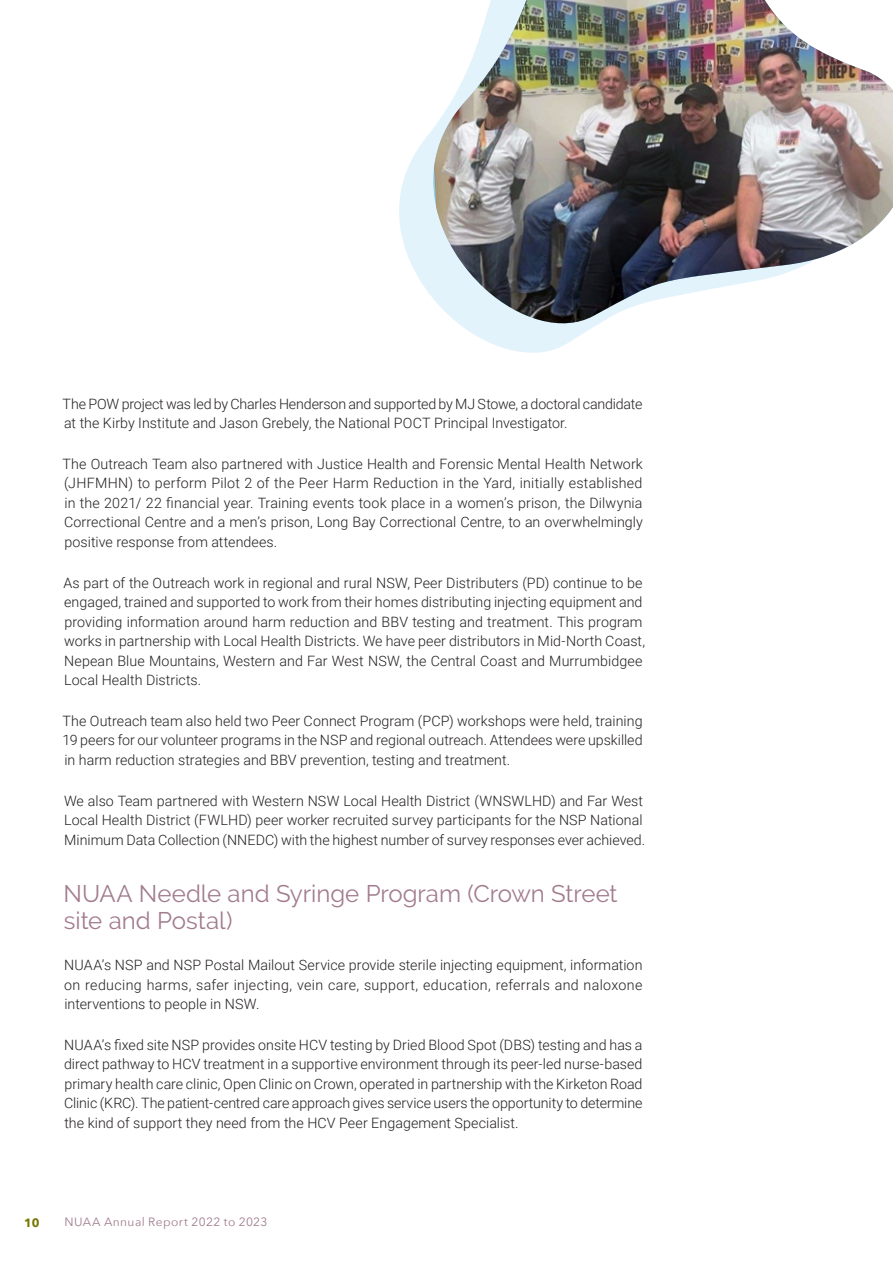
<style>
.page{position:relative;width:893px;height:1263px;background:#fff}
.page>*{position:absolute;margin:0;border:0;box-sizing:border-box;transform-origin:0 0}
.t1{font:24px/27px "Raleway";color:#a27c8e}
.Body_text{font:300 14.25px/19.5px "Roboto";letter-spacing:.005em;color:#231f20;text-align:justify}
.t2{font:12px "Avenir Next";letter-spacing:.03em;color:#a07b8d}
.t3{font:700 12px "Avenir Next";color:#797701}
</style>
<div class="page">
<svg style="left:399px;top:171px;width:184px;height:182px"></svg>
<svg style="left:407px;top:128px;width:27px;height:205px;fill:#e2f3fb"></svg>
<img style="left:434px;top:0;width:459px;height:333px">
<p class="Body_text" style="left:63px;top:393px;width:581px">The POW project was led by Charles Henderson and supported by MJ Stowe, a doctoral candidate at the Kirby Institute and Jason Grebely, the National POCT Principal Investigator.</p>
<p class="Body_text" style="left:63px;top:454px;width:582px">The Outreach Team also partnered with Justice Health and Forensic Mental Health Network (JHFMHN) to perform Pilot 2 of the Peer Harm Reduction in the Yard, initially established in the 2021/ 22 financial year. Training events took place in a women’s prison, the Dilwynia Correctional Centre and a men’s prison, Long Bay Correctional Centre, to an overwhelmingly positive response from attendees.</p>
<p class="Body_text" style="left:63px;top:572px;width:583px;text-align:left">As part of the Outreach work in regional and rural NSW, Peer Distributers (PD) continue to be engaged, trained and supported to work from their homes distributing injecting equipment and providing information around harm reduction and BBV testing and treatment. This program works in partnership with Local Health Districts. We have peer distributors in Mid-North Coast, Nepean Blue Mountains, Western and Far West NSW, the Central Coast and Murrumbidgee Local Health Districts.</p>
<p class="Body_text" style="left:63px;top:711px;width:582px">The Outreach team also held two Peer Connect Program (PCP) workshops were held, training 19 peers for our volunteer programs in the NSP and regional outreach. Attendees were upskilled in harm reduction strategies and BBV prevention, testing and treatment.</p>
<p class="Body_text" style="left:64px;top:790px;width:583px;text-align:left">We also Team partnered with Western NSW Local Health District (WNSWLHD) and Far West<br>Local Health District (FWLHD) peer worker recruited survey participants for the NSP National<br>Minimum Data Collection (NNEDC) with the highest number of survey responses ever achieved.</p>
<h3 class="t1" style="left:64px;top:880px;width:556px">NUAA Needle and Syringe Program (Crown Street site and Postal)</h3>
<p class="Body_text" style="left:64px;top:955px;width:580px">NUAA’s NSP and NSP Postal Mailout Service provide sterile injecting equipment, information on reducing harms, safer injecting, vein care, support, education, referrals and naloxone interventions to people in NSW.</p>
<p class="Body_text" style="left:64px;top:1034px;width:580px">NUAA’s fixed site NSP provides onsite HCV testing by Dried Blood Spot (DBS) testing and has a direct pathway to HCV treatment in a supportive environment through its peer-led nurse-based primary health care clinic, Open Clinic on Crown, operated in partnership with the Kirketon Road Clinic (KRC). The patient-centred care approach gives service users the opportunity to determine the kind of support they need from the HCV Peer Engagement Specialist.</p>
<p class="t3" style="left:24px;top:1212px;width:17px">10</p>
<p class="t2" style="left:64px;top:1212px;width:204px">NUAA Annual Report 2022 to 2023</p>
</div>
